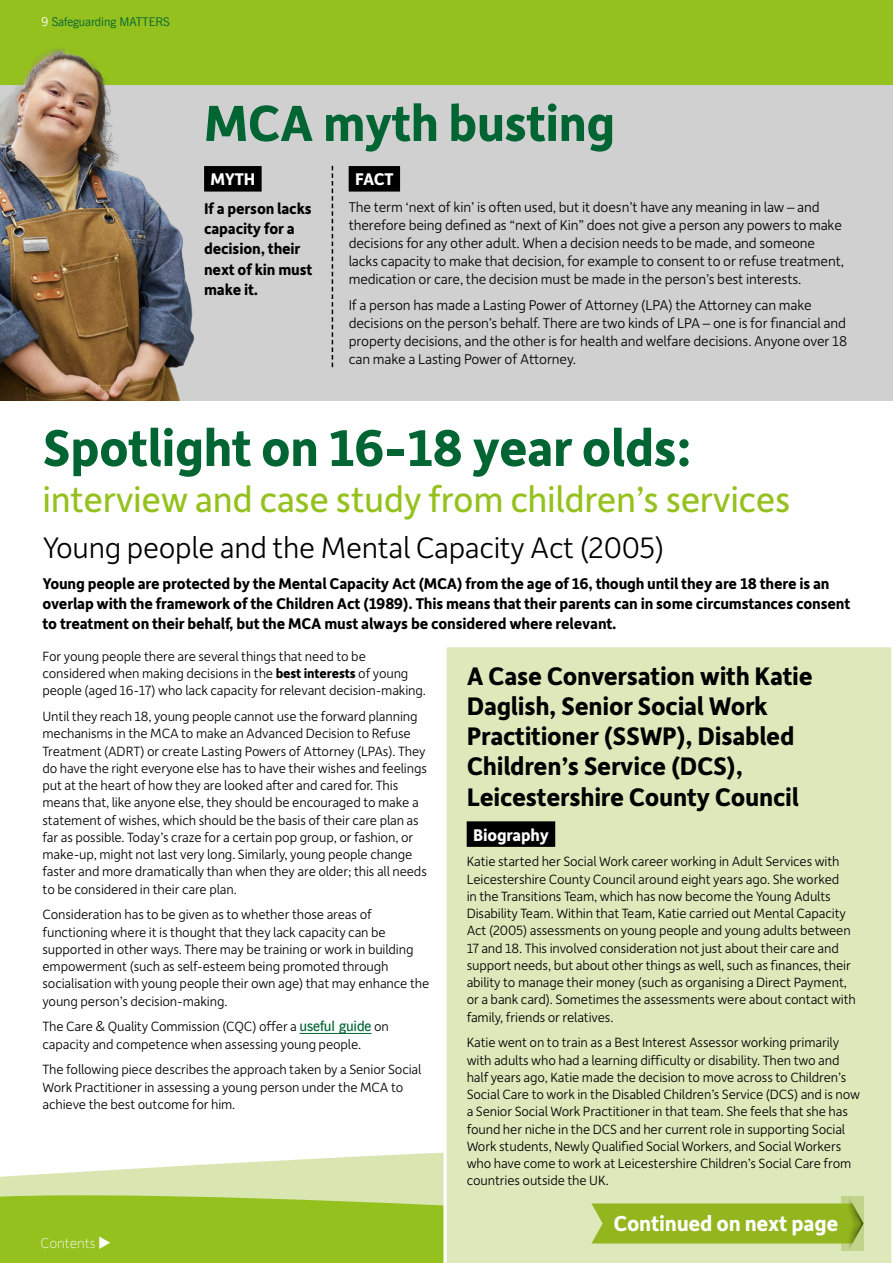
<style>
.page{position:relative;width:893px;height:1263px;background:#fff}
.page>*{position:absolute;margin:0;border:0;box-sizing:border-box;transform-origin:0 0}
.Heading{font:700 54.9px "Depot New";letter-spacing:-.01em;color:#006533}
.Heading-2{font:700 54px "Depot New";letter-spacing:-.01em;color:#006533}
.Heading-3{font:38.4px "Depot New";letter-spacing:-.01em;color:#95c11f}
.Heading-4{font:300 31.5px "Depot New";letter-spacing:-.01em;color:#000}
.Heading_Style_2{font:700 27px/30.3px "Depot New";letter-spacing:-.01em;color:#000}
.t1{font:700 22.95px "Depot New";letter-spacing:-.01em;color:#fff}
.Sub_heading{font:700 18px "Depot New";letter-spacing:-.01em;color:#fff}
.Heading-5{font:700 16.5px/19.8px "Depot New";letter-spacing:-.01em;color:#000}
.Body_copy{font:700 16.5px/20.2px "Depot New";letter-spacing:-.01em;color:#000}
.Body_copy-2{font:300 15px/18px "Depot New";letter-spacing:-.01em;color:#000}
.Sub_heading-2{font:100 15px "Depot New";letter-spacing:-.01em;color:#fff}
.Body_copy-3{font:300 14.25px/17.2px "Depot New";letter-spacing:-.01em;color:#000}
.t2{font:12px "News Gothic BT";letter-spacing:-.01em;color:#006533}
.s1{color:#fff}
.s2{font-weight:700}
.s3{font-family:"News Gothic BT";font-weight:600;color:#006533}
</style>
<div class="page">
<div style="left:0;top:0;width:893px;height:85px;background:#95c11f"></div>
<svg style="left:115px;top:1152px;width:328px;height:18px"></svg>
<svg style="left:0;top:1170px;width:443px;height:93px;background:#aacc4c"></svg>
<div style="left:443px;top:647px;width:449px;height:616px;background:#dee9bb"></div>
<div style="left:0;top:85px;width:893px;height:315px;background:#d0d0d0"></div>
<div style="left:349px;top:166px;width:51px;height:26px;background:#000"></div>
<div style="left:204px;top:166px;width:58px;height:26px;background:#000"></div>
<svg style="left:332px;top:166px;width:1px;height:201px"></svg>
<img style="left:0;top:49px;width:195px;height:351px">
<hr style="left:299px;top:1033px;width:72px;height:1px;background:#006533">
<div style="left:467px;top:821px;width:88px;height:26px;background:#000"></div>
<svg style="left:591px;top:1196px;width:272px;height:54px;background:#a6c349"></svg>
<p class="t2" style="left:41px;top:15px;width:130px"><span class="s1">9</span> Safeguarding MATTERS</p>
<p class="Heading-2" style="left:204px;top:88px;width:412px">MCA myth busting</p>
<p class="Sub_heading" style="left:355px;top:167px;width:40px">FACT</p>
<p class="Body_copy-2" style="left:349px;top:197px;width:497px">The term ‘next of kin’ is often used, but it doesn’t have any meaning in law – and therefore being defined as “next of Kin” does not give a person any powers to make decisions for any other adult. When a decision needs to be made, and someone lacks capacity to make that decision, for example to consent to or refuse treatment, medication or care, the decision must be made in the person’s best interests.</p>
<p class="Body_copy-2" style="left:349px;top:296px;width:500px">If a person has made a Lasting Power of Attorney (LPA) the Attorney can make decisions on the person’s behalf. There are two kinds of LPA – one is for financial and property decisions, and the other is for health and welfare decisions. Anyone over 18 can make a Lasting Power of Attorney.</p>
<p class="Sub_heading" style="left:211px;top:167px;width:46px">MYTH</p>
<p class="Body_copy" style="left:204px;top:198px;width:110px">If a person lacks capacity for a decision, their next of kin must make it.</p>
<p class="Heading" style="left:43px;top:412px;width:651px">Spotlight on 16-18 year olds:</p>
<p class="Heading-3" style="left:43px;top:474px;width:750px">interview and case study from children’s services</p>
<p class="Heading-4" style="left:43px;top:527px;width:623px">Young people and the Mental Capacity Act (2005)</p>
<p class="Heading-5" style="left:43px;top:573px;width:809px">Young people are protected by the Mental Capacity Act (MCA) from the age of 16, though until they are 18 there is an overlap with the framework of the Children Act (1989). This means that their parents can in some circumstances consent to treatment on their behalf, but the MCA must always be considered where relevant.</p>
<p class="Body_copy-3" style="left:43px;top:647px;width:385px">For young people there are several things that need to be considered when making decisions in the <span class="s2">best interests</span> of young people (aged 16-17) who lack capacity for relevant decision-making.</p>
<p class="Body_copy-3" style="left:43px;top:707px;width:386px">Until they reach 18, young people cannot use the forward planning mechanisms in the MCA to make an Advanced Decision to Refuse Treatment (ADRT) or create Lasting Powers of Attorney (LPAs). They do have the right everyone else has to have their wishes and feelings put at the heart of how they are looked after and cared for. This means that, like anyone else, they should be encouraged to make a statement of wishes, which should be the basis of their care plan as far as possible. Today’s craze for a certain pop group, or fashion, or make-up, might not last very long. Similarly, young people change faster and more dramatically than when they are older; this all needs to be considered in their care plan.</p>
<p class="Body_copy-3" style="left:43px;top:905px;width:388px">Consideration has to be given as to whether those areas of functioning where it is thought that they lack capacity can be supported in other ways. There may be training or work in building empowerment (such as self-esteem being promoted through socialisation with young people their own age) that may enhance the young person’s decision-making.</p>
<p class="Body_copy-3" style="left:43px;top:1017px;width:348px">The Care &amp; Quality Commission (CQC) offer a <span class="s3">useful guide</span> on capacity and competence when assessing young people.</p>
<p class="Body_copy-3" style="left:43px;top:1060px;width:380px">The following piece describes the approach taken by a Senior Social<br>Work Practitioner in assessing a young person under the MCA to achieve the best outcome for him.</p>
<p class="Heading_Style_2" style="left:467px;top:659px;width:348px">A Case Conversation with Katie<br>Daglish, Senior Social Work<br>Practitioner (SSWP), Disabled<br>Children’s Service (DCS),<br>Leicestershire County Council</p>
<p class="Sub_heading" style="left:473px;top:823px;width:77px">Biography</p>
<p class="Body_copy-3" style="left:467px;top:852px;width:391px">Katie started her Social Work career working in Adult Services with Leicestershire County Council around eight years ago. She worked<br>in the Transitions Team, which has now become the Young Adults Disability Team. Within that Team, Katie carried out Mental Capacity Act (2005) assessments on young people and young adults between 17 and 18. This involved consideration not just about their care and support needs, but about other things as well, such as finances, their ability to manage their money (such as organising a Direct Payment, or a bank card). Sometimes the assessments were about contact with family, friends or relatives.</p>
<p class="Body_copy-3" style="left:467px;top:1033px;width:395px">Katie went on to train as a Best Interest Assessor working primarily with adults who had a learning difficulty or disability. Then two and half years ago, Katie made the decision to move across to Children’s Social Care to work in the Disabled Children’s Service (DCS) and is now a Senior Social Work Practitioner in that team. She feels that she has found her niche in the DCS and her current role in supporting Social Work students, Newly Qualified Social Workers, and Social Workers who have come to work at Leicestershire Children’s Social Care from countries outside the UK.</p>
<p class="t1" style="left:613px;top:1208px;width:226px">Continued on next page</p>
<p class="Sub_heading-2" style="left:41px;top:1233px;width:72px">Contents ◆</p>
</div>
